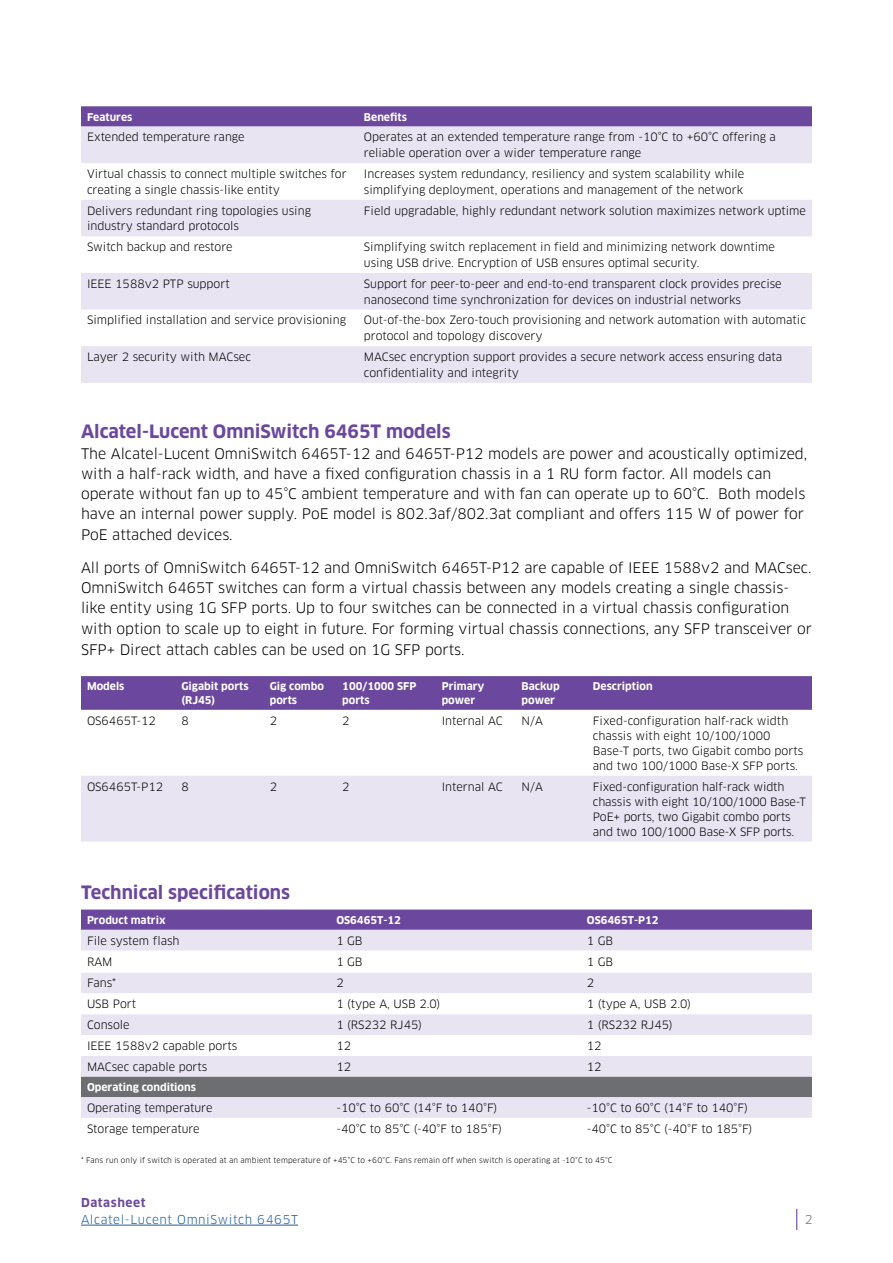
<style>
.page{position:relative;width:893px;height:1263px;background:#fff}
.page>*{position:absolute;margin:0;border:0;box-sizing:border-box;transform-origin:0 0}
.t1{font:700 18px "Clan OT";color:#6b489d}
.t2{font:14.25px/20.2px "Clan OT";color:#000}
.t3{font:12px "Clan OT";letter-spacing:.05em;color:#215e9e}
.t4{font:700 12px "Clan OT";letter-spacing:.05em;color:#6b489d}
.t5{font:12px "Clan OT";color:#6d6e71}
.t6{font:11.25px/15.8px "Clan OT";color:#000}
.t7{font:700 10.5px/13.5px "Clan OT";color:#fff}
.t8{font:7.5px "Clan OT";letter-spacing:.015em;color:#000}
</style>
<div class="page">
<svg style="left:796px;top:1209px;width:1px;height:21px"></svg>
<hr style="left:81px;top:1225px;width:217px;height:1px;background:#215e9e">
<svg style="left:81px;top:106px;width:731px;height:21px;background:#714fa1"></svg>
<svg style="left:81px;top:127px;width:731px;height:256px;fill:#e8e4f2"></svg>
<div style="left:81px;top:676px;width:731px;height:34px;background:#6b489d"></div>
<div style="left:81px;top:776px;width:731px;height:66px;background:#e8e4f2"></div>
<svg style="left:81px;top:909px;width:731px;height:21px;background:#704fa0"></svg>
<div style="left:81px;top:930px;width:731px;height:21px;background:#e8e4f2"></div>
<svg style="left:81px;top:973px;width:731px;height:145px;fill:#e8e4f2"></svg>
<div style="left:81px;top:1077px;width:731px;height:20px;background:#6d6e71"></div>
<p class="t7" style="left:87px;top:110px;width:47px">Features</p>
<p class="t7" style="left:364px;top:110px;width:45px">Benefits</p>
<p class="t6" style="left:87px;top:129px;width:159px">Extended temperature range</p>
<p class="t6" style="left:364px;top:129px;width:414px">Operates at an extended temperature range from -10°C to +60°C offering a reliable operation over a wider temperature range</p>
<p class="t6" style="left:87px;top:166px;width:261px">Virtual chassis to connect multiple switches for creating a single chassis-like entity</p>
<p class="t6" style="left:364px;top:166px;width:382px">Increases system redundancy, resiliency and system scalability while simplifying deployment, operations and management of the network</p>
<p class="t6" style="left:87px;top:203px;width:226px">Delivers redundant ring topologies using industry standard protocols</p>
<p class="t6" style="left:364px;top:203px;width:444px">Field upgradable, highly redundant network solution maximizes network uptime</p>
<p class="t6" style="left:87px;top:239px;width:147px">Switch backup and restore</p>
<p class="t6" style="left:364px;top:239px;width:412px">Simplifying switch replacement in field and minimizing network downtime using USB drive. Encryption of USB ensures optimal security.</p>
<p class="t6" style="left:87px;top:276px;width:144px">IEEE 1588v2 PTP support</p>
<p class="t6" style="left:364px;top:276px;width:419px">Support for peer-to-peer and end-to-end transparent clock provides precise nanosecond time synchronization for devices on industrial networks</p>
<p class="t6" style="left:87px;top:312px;width:261px">Simplified installation and service provisioning</p>
<p class="t6" style="left:364px;top:312px;width:444px">Out-of-the-box Zero-touch provisioning and network automation with automatic protocol and topology discovery</p>
<p class="t6" style="left:87px;top:349px;width:165px">Layer 2 security with MACsec</p>
<p class="t6" style="left:364px;top:349px;width:420px">MACsec encryption support provides a secure network access ensuring data confidentiality and integrity</p>
<h1 class="t1" style="left:81px;top:421px;width:371px">Alcatel-Lucent OmniSwitch 6465T models</h1>
<p class="t2" style="left:81px;top:443px;width:728px">The Alcatel-Lucent OmniSwitch 6465T-12 and 6465T-P12 models are power and acoustically optimized, with a half-rack width, and have a fixed configuration chassis in a 1 RU form factor. All models can operate without fan up to 45°C ambient temperature and with fan can operate up to 60°C. Both models have an internal power supply. PoE model is 802.3af/802.3at compliant and offers 115 W of power for PoE attached devices.</p>
<p class="t2" style="left:81px;top:557px;width:732px">All ports of OmniSwitch 6465T-12 and OmniSwitch 6465T-P12 are capable of IEEE 1588v2 and MACsec.<br>OmniSwitch 6465T switches can form a virtual chassis between any models creating a single chassis&shy;like entity using 1G SFP ports. Up to four switches can be connected in a virtual chassis configuration with option to scale up to eight in future. For forming virtual chassis connections, any SFP transceiver or SFP+ Direct attach cables can be used on 1G SFP ports.</p>
<p class="t7" style="left:87px;top:680px;width:39px">Models</p>
<p class="t7" style="left:182px;top:680px;width:69px">Gigabit ports (RJ45)</p>
<p class="t7" style="left:270px;top:680px;width:56px">Gig combo ports</p>
<p class="t7" style="left:342px;top:680px;width:76px">100/1000 SFP ports</p>
<p class="t7" style="left:442px;top:680px;width:44px">Primary power</p>
<p class="t7" style="left:522px;top:680px;width:40px">Backup power</p>
<p class="t7" style="left:593px;top:680px;width:61px">Description</p>
<p class="t6" style="left:87px;top:713px;width:70px">OS6465T-12</p>
<p class="t6" style="left:182px;top:713px;width:9px">8</p>
<p class="t6" style="left:270px;top:713px;width:9px">2</p>
<p class="t6" style="left:342px;top:713px;width:9px">2</p>
<p class="t6" style="left:442px;top:713px;width:62px">Internal AC</p>
<p class="t6" style="left:522px;top:713px;width:23px">N/A</p>
<p class="t6" style="left:593px;top:713px;width:212px;line-height:15px">Fixed-configuration half-rack width chassis with eight 10/100/1000<br>Base-T ports, two Gigabit combo ports and two 100/1000 Base-X SFP ports.</p>
<p class="t6" style="left:87px;top:778px;width:78px">OS6465T-P12</p>
<p class="t6" style="left:181px;top:778px;width:9px">8</p>
<p class="t6" style="left:270px;top:778px;width:9px">2</p>
<p class="t6" style="left:342px;top:778px;width:9px">2</p>
<p class="t6" style="left:442px;top:778px;width:62px">Internal AC</p>
<p class="t6" style="left:522px;top:778px;width:23px">N/A</p>
<p class="t6" style="left:593px;top:779px;width:215px;line-height:15px">Fixed-configuration half-rack width chassis with eight 10/100/1000 Base-T PoE+ ports, two Gigabit combo ports and two 100/1000 Base-X SFP ports.</p>
<h1 class="t1" style="left:81px;top:882px;width:211px">Technical specifications</h1>
<p class="t7" style="left:87px;top:913px;width:80px">Product matrix</p>
<p class="t7" style="left:336px;top:913px;width:66px">OS6465T-12</p>
<p class="t7" style="left:587px;top:913px;width:73px">OS6465T-P12</p>
<p class="t6" style="left:87px;top:933px;width:94px">File system flash</p>
<p class="t6" style="left:336px;top:933px;width:28px">1 GB</p>
<p class="t6" style="left:587px;top:933px;width:28px">1 GB</p>
<p class="t6" style="left:87px;top:953px;width:27px">RAM</p>
<p class="t6" style="left:336px;top:953px;width:28px">1 GB</p>
<p class="t6" style="left:587px;top:953px;width:28px">1 GB</p>
<p class="t6" style="left:87px;top:975px;width:31px">Fans*</p>
<p class="t6" style="left:336px;top:975px;width:9px">2</p>
<p class="t6" style="left:587px;top:975px;width:9px">2</p>
<p class="t6" style="left:87px;top:996px;width:51px">USB Port</p>
<p class="t6" style="left:336px;top:996px;width:106px">1 (type A, USB 2.0)</p>
<p class="t6" style="left:587px;top:996px;width:106px">1 (type A, USB 2.0)</p>
<p class="t6" style="left:87px;top:1017px;width:44px">Console</p>
<p class="t6" style="left:336px;top:1017px;width:87px">1 (RS232 RJ45)</p>
<p class="t6" style="left:587px;top:1017px;width:87px">1 (RS232 RJ45)</p>
<p class="t6" style="left:87px;top:1038px;width:152px">IEEE 1588v2 capable ports</p>
<p class="t6" style="left:336px;top:1038px;width:16px">12</p>
<p class="t6" style="left:587px;top:1038px;width:16px">12</p>
<p class="t6" style="left:87px;top:1059px;width:122px">MACsec capable ports</p>
<p class="t6" style="left:336px;top:1059px;width:16px">12</p>
<p class="t6" style="left:587px;top:1059px;width:16px">12</p>
<p class="t7" style="left:87px;top:1080px;width:110px">Operating conditions</p>
<p class="t6" style="left:87px;top:1100px;width:127px">Operating temperature</p>
<p class="t6" style="left:336px;top:1100px;width:162px">-10°C to 60°C (14°F to 140°F)</p>
<p class="t6" style="left:587px;top:1100px;width:162px">-10°C to 60°C (14°F to 140°F)</p>
<p class="t6" style="left:87px;top:1121px;width:114px">Storage temperature</p>
<p class="t6" style="left:336px;top:1121px;width:167px">-40°C to 85°C (-40°F to 185°F)</p>
<p class="t6" style="left:587px;top:1121px;width:167px">-40°C to 85°C (-40°F to 185°F)</p>
<p class="t8" style="left:81px;top:1155px;width:533px">* Fans run only if switch is operated at an ambient temperature of +45°C to +60°C. Fans remain off when switch is operating at -10°C to 45°C</p>
<p class="t4" style="left:81px;top:1196px;width:66px">Datasheet</p>
<p class="t3" style="left:81px;top:1212px;width:218px">Alcatel-Lucent OmniSwitch 6465T</p>
<p class="t5" style="left:805px;top:1212px;width:9px">2</p>
</div>
